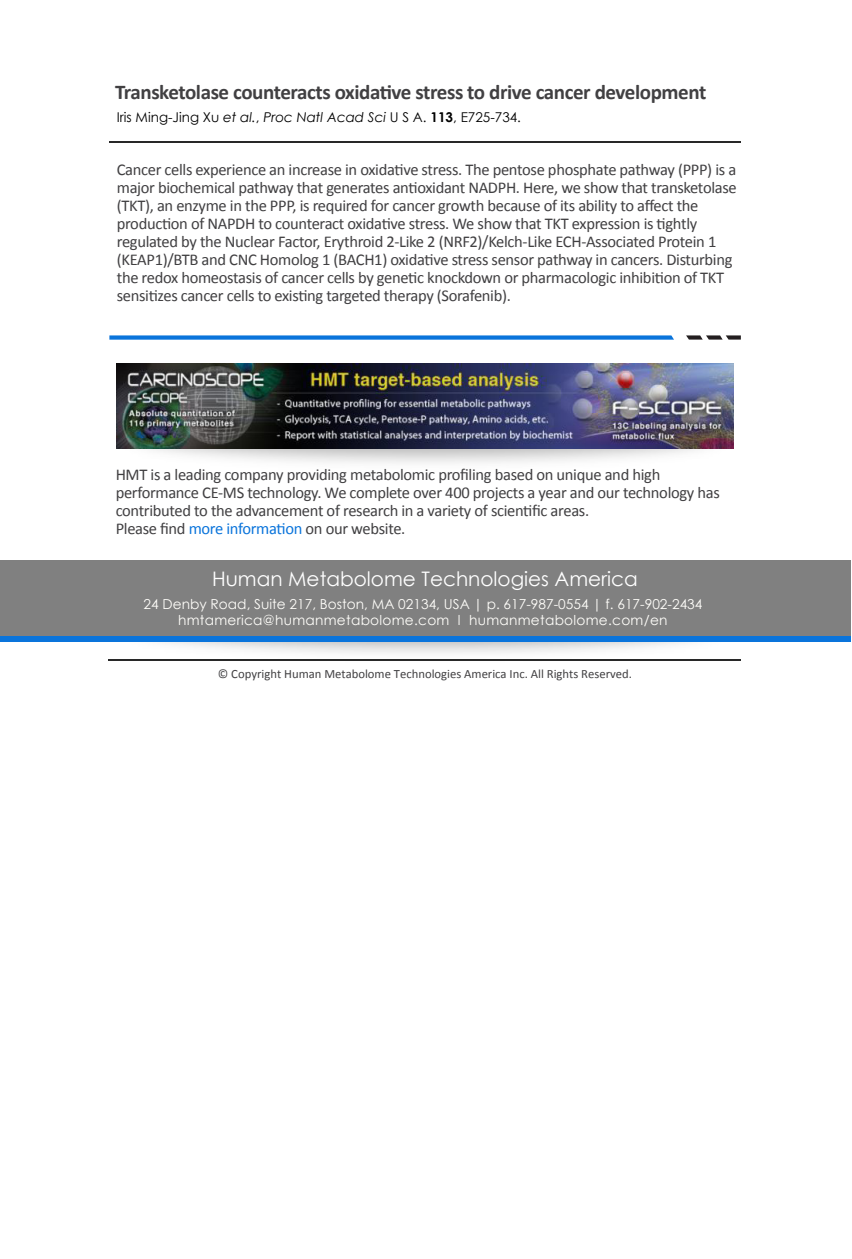
<style>
.page{position:relative;width:852px;height:1259px;background:#fff}
.page>*{position:absolute;margin:0;border:0;box-sizing:border-box;transform-origin:0 0}
.t1{font:700 21px "Calibri";letter-spacing:-.02em;color:#414042}
.t2{font:20.1px "Century Gothic";color:#fff}
.t3{font:16.5px/18px "Calibri";letter-spacing:-.02em;color:#414042}
.t4{font:13.8px "Century Gothic";color:#fffefa}
.t5{font:13.8px "Century Gothic";letter-spacing:.02em;color:#fffefa}
.t6{font:13.5px "Century Gothic";color:#000}
.t7{font:12.6px "Calibri";color:#414042}
.s1{font-style:italic}
.s2{font-weight:700}
.s3{color:#0a74db}
</style>
<div class="page">
<hr style="left:110px;top:141px;width:630px;height:1px;background:#282828">
<img style="left:125px;top:641px;width:599px;height:19px">
<div style="left:0;top:560px;width:850px;height:76px;background:#808080"></div>
<div style="left:0;top:636px;width:850px;height:5px;background:#0a74db"></div>
<hr style="left:108px;top:660px;width:632px;height:1px;background:#282828">
<img style="left:116px;top:364px;width:616px;height:84px">
<svg style="left:109px;top:335px;width:564px;height:5px;background:#2f89e0"></svg>
<svg style="left:686px;top:335px;width:54px;height:4px"></svg>
<p class="t1" style="left:115px;top:79px;width:592px">Transketolase counteracts oxidative stress to drive cancer development</p>
<p class="t6" style="left:117px;top:109px;width:405px">Iris Ming-Jing Xu <span class="s1">et al.</span>, <span class="s1">Proc Natl Acad Sci</span> U S A. <span class="s2">113</span>, E725-734.</p>
<p class="t3" style="left:117px;top:160px;width:621px">Cancer cells experience an increase in oxidative stress. The pentose phosphate pathway (PPP) is a major biochemical pathway that generates antioxidant NADPH. Here, we show that transketolase (TKT), an enzyme in the PPP, is required for cancer growth because of its ability to affect the production of NAPDH to counteract oxidative stress. We show that TKT expression is tightly regulated by the Nuclear Factor, Erythroid 2-Like 2 (NRF2)/Kelch-Like ECH-Associated Protein 1 (KEAP1)/BTB and CNC Homolog 1 (BACH1) oxidative stress sensor pathway in cancers. Disturbing the redox homeostasis of cancer cells by genetic knockdown or pharmacologic inhibition of TKT sensitizes cancer cells to existing targeted therapy (Sorafenib).</p>
<p class="t3" style="left:116px;top:465px;width:605px">HMT is a leading company providing metabolomic profiling based on unique and high performance CE-MS technology. We complete over 400 projects a year and our technology has contributed to the advancement of research in a variety of scientific areas.<br>Please find <span class="s3">more information</span> on our website.</p>
<p class="t2" style="left:212px;top:567px;width:427px">Human Metabolome Technologies America</p>
<p class="t4" style="left:143px;top:595px;width:560px">24 Denby Road, Suite 217, Boston, MA 02134, USA | p. 617-987-0554 | f. 617-902-2434</p>
<p class="t5" style="left:178px;top:612px;width:490px">hmtamerica@humanmetabolome.com l humanmetabolome.com/en</p>
<p class="t7" style="left:218px;top:665px;width:415px">© Copyright Human Metabolome Technologies America Inc. All Rights Reserved.</p>
</div>
